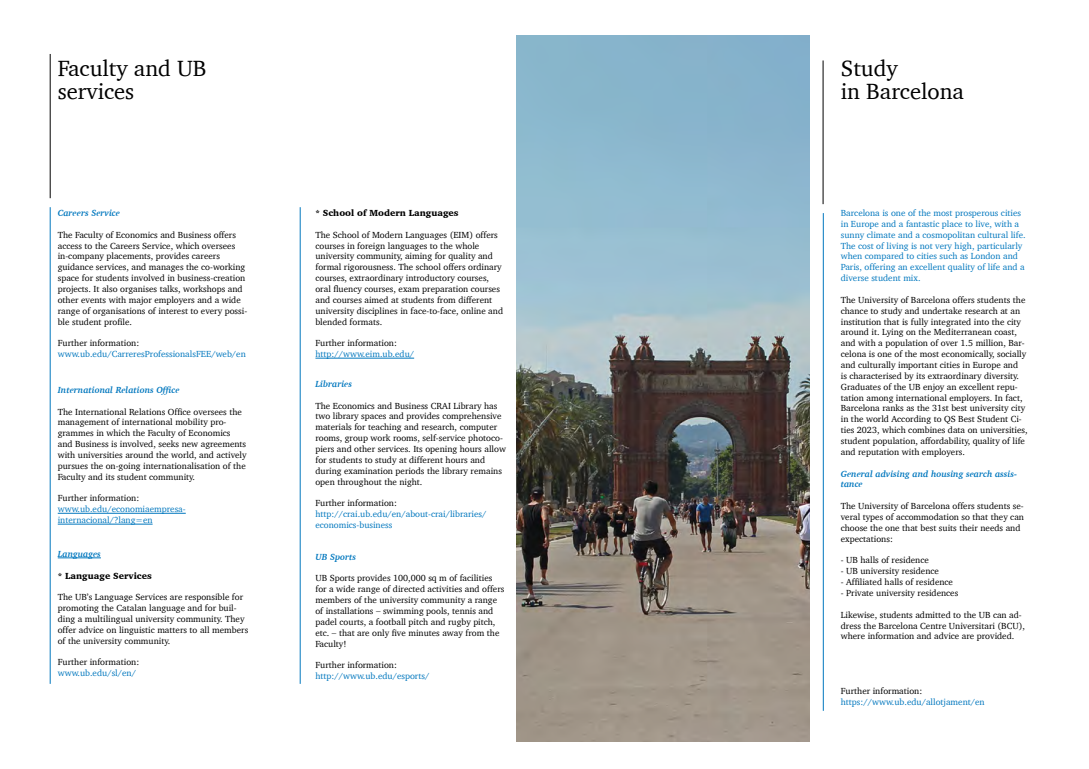
<style>
.page{position:relative;width:1089px;height:769px;background:#fff}
.page>*{position:absolute;margin:0;border:0;box-sizing:border-box;transform-origin:0 0}
.t1{font:22.6px/22.6px "Charter";color:#000}
.t2{font:9px/10.8px "Charter";color:#000}
.t3{font:9px/10.8px "Charter";color:#0077be}
.t4{font:italic 700 9px/10.8px "Charter";color:#0077be}
.t5{font:900 9px "Charter";color:#000}
</style>
<div class="page">
<hr style="left:50px;top:54px;width:1px;height:144px;background:#000">
<hr style="left:50px;top:207px;width:1px;height:476px;background:#0077be">
<hr style="left:300px;top:207px;width:1px;height:476px;background:#0077be">
<hr style="left:58px;top:512px;width:128px;height:1px;background:#0077be">
<hr style="left:58px;top:523px;width:95px;height:1px;background:#0077be">
<hr style="left:58px;top:557px;width:43px;height:1px;background:#0077be">
<hr style="left:315px;top:357px;width:99px;height:1px;background:#0077be">
<hr style="left:823px;top:60px;width:1px;height:144px;background:#000">
<hr style="left:823px;top:213px;width:1px;height:497px;background:#0077be">
<img style="left:517px;top:35px;width:292px;height:706px">
<h1 class="t1" style="left:58px;top:57px;width:150px">Faculty and UB services</h1>
<p class="t4" style="left:58px;top:207px;width:64px">Careers Service</p>
<p class="t2" style="left:58px;top:229px;width:191px">The Faculty of Economics and Business offers access to the Careers Service, which oversees in-company placements, provides careers guidance services, and manages the co-working space for students involved in business-creation projects. It also organises talks, workshops and other events with major employers and a wide range of organisations of interest to every possi&shy;ble student profile.</p>
<p class="t2" style="left:58px;top:337px;width:83px">Further information:</p>
<p class="t3" style="left:58px;top:348px;width:190px">www.ub.edu/CarreresProfessionalsFEE/web/en</p>
<p class="t4" style="left:58px;top:384px;width:123px">International Relations Office</p>
<p class="t2" style="left:58px;top:406px;width:190px">The International Relations Office oversees the management of international mobility pro&shy;grammes in which the Faculty of Economics and Business is involved, seeks new agreements with universities around the world, and actively pursues the on-going internationalisation of the Faculty and its student community.</p>
<p class="t2" style="left:58px;top:492px;width:83px">Further information:</p>
<p class="t3" style="left:58px;top:503px;width:129px">www.ub.edu/economiaempresa&shy;internacional/?lang=en</p>
<p class="t4" style="left:58px;top:548px;width:45px">Languages</p>
<p class="t5" style="left:58px;top:569px;width:95px">* Language Services</p>
<p class="t2" style="left:58px;top:591px;width:192px">The UB’s Language Services are responsible for promoting the Catalan language and for buil&shy;ding a multilingual university community. They offer advice on linguistic matters to all members of the university community.</p>
<p class="t2" style="left:58px;top:656px;width:83px">Further information:</p>
<p class="t3" style="left:58px;top:667px;width:80px">www.ub.edu/sl/en/</p>
<p class="t5" style="left:315px;top:207px;width:145px">* School of Modern Languages</p>
<p class="t2" style="left:315px;top:229px;width:189px">The School of Modern Languages (EIM) offers courses in foreign languages to the whole university community, aiming for quality and formal rigorousness. The school offers ordinary courses, extraordinary introductory courses, oral fluency courses, exam preparation courses and courses aimed at students from different university disciplines in face-to-face, online and blended formats.</p>
<p class="t2" style="left:315px;top:337px;width:83px">Further information:</p>
<p class="t3" style="left:315px;top:348px;width:100px">http://www.eim.ub.edu/</p>
<p class="t4" style="left:315px;top:378px;width:38px">Libraries</p>
<p class="t2" style="left:315px;top:400px;width:192px">The Economics and Business CRAI Library has two library spaces and provides comprehensive materials for teaching and research, computer rooms, group work rooms, self-service photoco&shy;piers and other services. Its opening hours allow for students to study at different hours and during examination periods the library remains open throughout the night.</p>
<p class="t2" style="left:315px;top:497px;width:83px">Further information:</p>
<p class="t3" style="left:315px;top:508px;width:172px">http://crai.ub.edu/en/about-crai/libraries/ economics-business</p>
<p class="t4" style="left:315px;top:551px;width:42px">UB Sports</p>
<p class="t2" style="left:315px;top:572px;width:190px">UB Sports provides 100,000 sq m of facilities for a wide range of directed activities and offers members of the university community a range of installations – swimming pools, tennis and padel courts, a football pitch and rugby pitch, etc. – that are only five minutes away from the Faculty!</p>
<p class="t2" style="left:315px;top:659px;width:83px">Further information:</p>
<p class="t3" style="left:315px;top:670px;width:115px">http://www.ub.edu/esports/</p>
<h1 class="t1" style="left:840px;top:57px;width:125px">Study<br>in Barcelona</h1>
<p class="t3" style="left:840px;top:207px;width:186px">Barcelona is one of the most prosperous cities in Europe and a fantastic place to live, with a sunny climate and a cosmopolitan cultural life.<br>The cost of living is not very high, particularly when compared to cities such as London and Paris, offering an excellent quality of life and a diverse student mix.</p>
<p class="t2" style="left:840px;top:294px;width:188px">The University of Barcelona offers students the chance to study and undertake research at an institution that is fully integrated into the city around it. Lying on the Mediterranean coast, and with a population of over 1.5 million, Bar&shy;celona is one of the most economically, socially and culturally important cities in Europe and<br>is characterised by its extraordinary diversity.<br>Graduates of the UB enjoy an excellent repu&shy;tation among international employers. In fact, Barcelona ranks as the 31st best university city in the world According to QS Best Student Ci&shy;ties 2023, which combines data on universities, student population, affordability, quality of life and reputation with employers.</p>
<p class="t4" style="left:840px;top:468px;width:178px">General advising and housing search assis&shy;tance</p>
<p class="t2" style="left:840px;top:500px;width:185px">The University of Barcelona offers students se&shy;veral types of accommodation so that they can choose the one that best suits their needs and expectations:</p>
<p class="t2" style="left:840px;top:554px;width:89px">- UB halls of residence</p>
<p class="t2" style="left:840px;top:565px;width:100px">- UB university residence</p>
<p class="t2" style="left:840px;top:576px;width:114px">- Affiliated halls of residence</p>
<p class="t2" style="left:840px;top:587px;width:119px">- Private university residences</p>
<p class="t2" style="left:840px;top:608px;width:186px">Likewise, students admitted to the UB can ad&shy;dress the Barcelona Centre Universitari (BCU), where information and advice are provided.</p>
<p class="t2" style="left:840px;top:684px;width:83px">Further information:</p>
<p class="t3" style="left:840px;top:695px;width:145px">https://www.ub.edu/allotjament/en</p>
</div>
